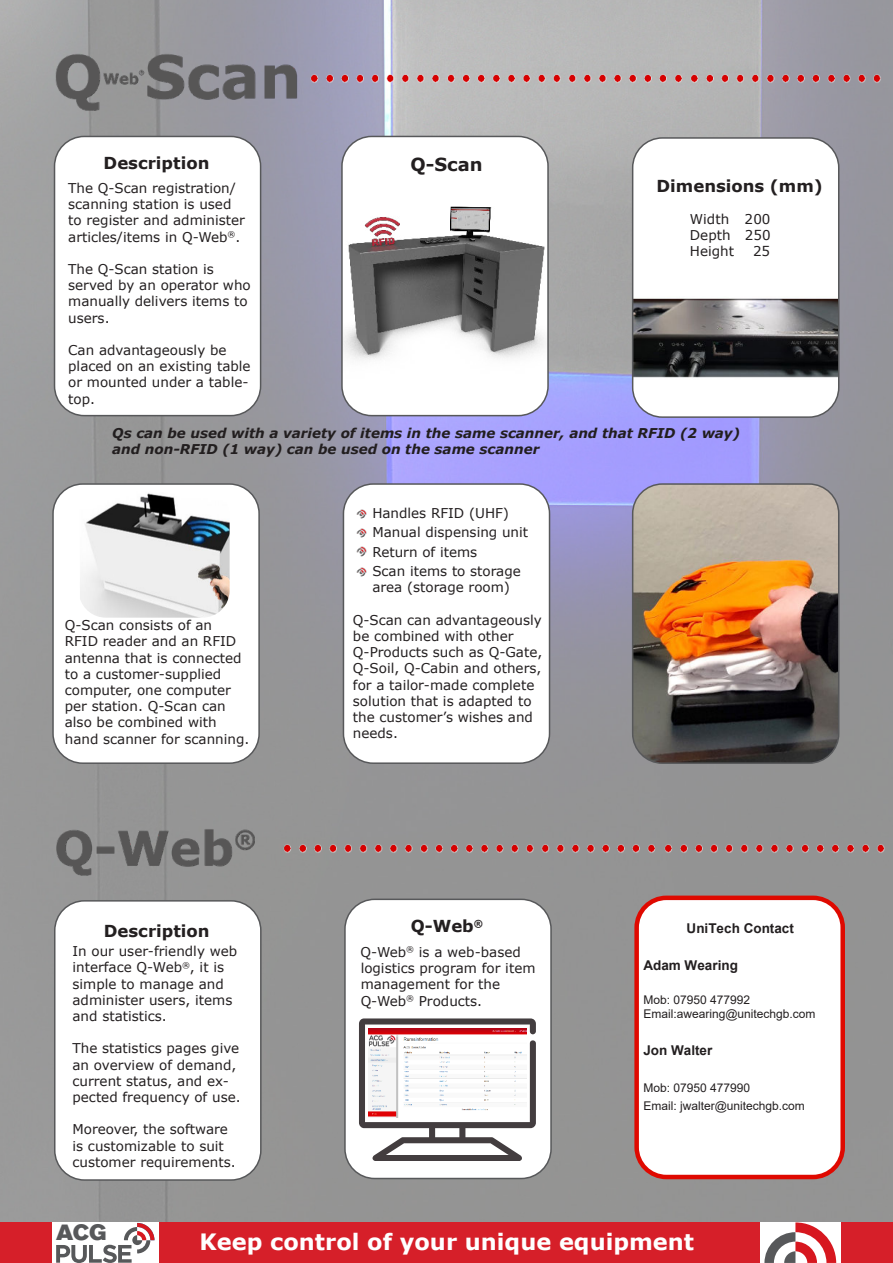
<style>
.page{position:relative;width:893px;height:1263px;background:#fff}
.page>*{position:absolute;margin:0;border:0;box-sizing:border-box;transform-origin:0 0}
.t1{font:700 22.5px "Verdana";color:#fff}
.t2{font:21.9px "Akzidenz Grotesk BE Super";color:#57585a}
.t3{font:700 18px "Verdana";color:#231f20}
.t4{font:700 16.5px "Verdana";color:#231f20}
.t5{font:13.5px/16.2px "Verdana";color:#231f20}
.t6{font:italic 700 13.5px/16.2px "Verdana";color:#221e1f}
.t7{font:700 13.5px "Arial";color:#231f20}
.t8{font:12px/14.4px "Arial";color:#231f20}
</style>
<div class="page">
<img style="left:0;top:0;width:893px;height:1222px">
<img style="left:54px;top:820px;width:201px;height:56px">
<div style="left:55px;top:901px;width:206px;height:279px;background:#fff;border-radius:30px"></div>
<div style="left:54px;top:900px;width:208px;height:281px;border:2px solid #57585a;border-radius:30px"></div>
<div style="left:345px;top:899px;width:206px;height:279px;background:#fff;border-radius:30px"></div>
<div style="left:344px;top:898px;width:208px;height:281px;border:2px solid #57585a;border-radius:30px"></div>
<img style="left:281px;top:843px;width:608px;height:10px">
<img style="left:54px;top:48px;width:246px;height:66px">
<div style="left:633px;top:138px;width:206px;height:279px;background:#fff;border-radius:30px"></div>
<img style="left:635px;top:298px;width:201px;height:80px">
<div style="left:632px;top:137px;width:207px;height:281px;border:2px solid #57585a;border-radius:30px"></div>
<div style="left:342px;top:136px;width:206px;height:280px;background:#fff;border-radius:30px"></div>
<img style="left:344px;top:206px;width:201px;height:154px">
<div style="left:341px;top:136px;width:208px;height:280px;border:2px solid #57585a;border-radius:30px"></div>
<img style="left:307px;top:74px;width:575px;height:9px">
<div style="left:53px;top:484px;width:206px;height:279px;background:#fff;border-radius:30px"></div>
<div style="left:52px;top:483px;width:208px;height:281px;border:2px solid #57585a;border-radius:30px"></div>
<img style="left:633px;top:484px;width:206px;height:279px">
<div style="left:632px;top:483px;width:207px;height:281px;border:2px solid #57585a;border-radius:30px"></div>
<div style="left:343px;top:484px;width:206px;height:279px;background:#fff;border-radius:30px"></div>
<div style="left:343px;top:483px;width:207px;height:281px;border:2px solid #57585a;border-radius:30px"></div>
<div style="left:637px;top:898px;width:206px;height:279px;background:#fff;border-radius:30px"></div>
<div style="left:634px;top:895px;width:211px;height:284px;border:5px solid #df0900;border-radius:30px"></div>
<div style="left:159px;top:1222px;width:601px;height:41px;background:#d61f29"></div>
<div style="left:0;top:1222px;width:52px;height:41px;background:#d61f29"></div>
<div style="left:840px;top:1222px;width:53px;height:41px;background:#d61f29"></div>
<svg style="left:764px;top:1222px;width:72px;height:41px"></svg>
<svg style="left:56px;top:1223px;width:99px;height:40px"></svg>
<div style="left:55px;top:136px;width:206px;height:280px;background:#fff;border-radius:30px"></div>
<div style="left:54px;top:136px;width:207px;height:280px;border:2px solid #57585a;border-radius:30px"></div>
<img style="left:80px;top:493px;width:150px;height:125px">
<svg style="left:359px;top:1018px;width:177px;height:143px"></svg>
<img style="left:368px;top:1028px;width:159px;height:90px">
<svg style="left:356px;top:509px;width:10px;height:10px"></svg>
<svg style="left:356px;top:528px;width:10px;height:10px"></svg>
<svg style="left:356px;top:547px;width:10px;height:10px"></svg>
<svg style="left:356px;top:567px;width:10px;height:10px"></svg>
<p class="t4" style="left:104px;top:157px;width:107px">Description</p>
<h3 class="t3" style="left:411px;top:158px;width:74px">Q-Scan</h3>
<p class="t4" style="left:657px;top:179px;width:168px">Dimensions (mm)</p>
<p class="t5" style="left:690px;top:212px;width:82px;text-align:justify">Width 200<br>Depth 250<br>Height</p>
<p class="t5" style="left:68px;top:181px;width:178px">The Q-Scan registration/ scanning station is used to register and administer articles/items in Q-Web<sup>®</sup>.</p>
<p class="t5" style="left:68px;top:262px;width:184px">The Q-Scan station is served by an operator who manually delivers items to users.</p>
<p class="t5" style="left:68px;top:343px;width:184px">Can advantageously be placed on an existing table or mounted under a table&shy;top.</p>
<p class="t6" style="left:112px;top:424px;width:629px">Qs can be used with a variety of items in the same scanner, and that RFID (2 way) and non-RFID (1 way) can be used on the same scanner</p>
<p class="t5" style="left:753px;top:245px;width:19px">25</p>
<p class="t5" style="left:65px;top:618px;width:186px">Q-Scan consists of an<br>RFID reader and an RFID antenna that is connected to a customer-supplied computer, one computer per station. Q-Scan can also be combined with hand scanner for scanning.</p>
<p class="t4" style="left:104px;top:924px;width:107px">Description</p>
<p class="t5" style="left:73px;top:944px;width:166px">In our user-friendly web interface Q-Web<sup>®</sup>, it is simple to manage and administer users, items and statistics.</p>
<p class="t5" style="left:73px;top:1041px;width:170px">The statistics pages give an overview of demand, current status, and ex&shy;pected frequency of use.</p>
<p class="t5" style="left:73px;top:1122px;width:165px">Moreover, the software is customizable to suit customer requirements.</p>
<p class="t5" style="left:372px;top:504px;width:157px;line-height:19.5px">Handles RFID (UHF)<br>Manual dispensing unit<br>Return of items<br>Scan items to storage</p>
<p class="t5" style="left:372px;top:581px;width:139px">area (storage room)</p>
<p class="t5" style="left:353px;top:613px;width:191px">Q-Scan can advantageously be combined with other<br>Q-Products such as Q-Gate,<br>Q-Soil, Q-Cabin and others, for a tailor-made complete solution that is adapted to the customer’s wishes and needs.</p>
<p class="t4" style="left:411px;top:920px;width:74px">Q-Web<sup>®</sup></p>
<p class="t7" style="left:687px;top:918px;width:109px">UniTech Contact</p>
<p class="t7" style="left:643px;top:956px;width:96px">Adam Wearing</p>
<p class="t8" style="left:643px;top:992px;width:174px">Mob: 07950 477992<br>Email:awearing@unitechgb.com</p>
<p class="t7" style="left:643px;top:1041px;width:71px">Jon Walter</p>
<p class="t8" style="left:643px;top:1078px;width:163px;line-height:18px">Mob: 07950 477990<br>Email: jwalter@unitechgb.com</p>
<p class="t5" style="left:361px;top:945px;width:176px">Q-Web<sup>®</sup> is a web-based logistics program for item management for the<br>Q-Web<sup>®</sup> Products.</p>
<h2 class="t2" style="left:56px;top:1219px;width:52px">ACG</h2>
<h1 class="t1" style="left:200px;top:1233px;width:496px">Keep control of your unique equipment</h1>
</div>
